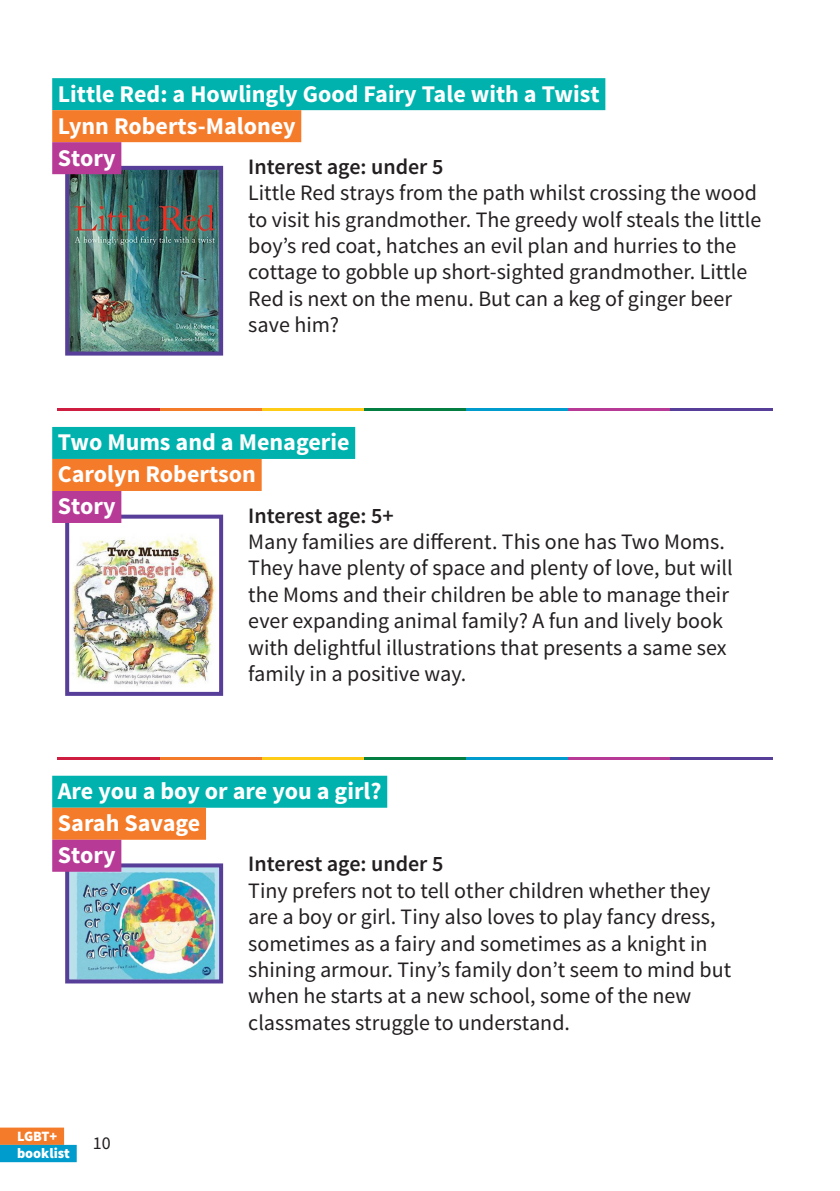
<style>
.page{position:relative;width:840px;height:1191px;background:#fff}
.page>*{position:absolute;margin:0;border:0;box-sizing:border-box;transform-origin:0 0}
.t1{font:700 24px/32px "Source Sans Pro";color:#fff}
.t2{font:22px/26.4px "Source Sans Pro";color:#231f20}
.t3{font:18px "Source Sans Pro";color:#231f20}
.t4{font:900 14.2px/17.2px "Source Sans Pro";color:#fff}
.s1{font-weight:600}
</style>
<div class="page">
<div style="left:0;top:1127px;width:64px;height:17px;background:#f47b2a"></div>
<div style="left:0;top:1144px;width:77px;height:18px;background:#009cce"></div>
<hr style="left:58px;top:408px;width:102px;height:3px;background:#ce1d41">
<hr style="left:160px;top:408px;width:102px;height:3px;background:#f47b2a">
<hr style="left:262px;top:408px;width:102px;height:3px;background:#fecb17">
<hr style="left:364px;top:408px;width:102px;height:3px;background:#057f41">
<hr style="left:466px;top:408px;width:102px;height:3px;background:#009cce">
<hr style="left:568px;top:408px;width:102px;height:3px;background:#b73b96">
<hr style="left:670px;top:408px;width:102px;height:3px;background:#573e99">
<hr style="left:58px;top:757px;width:102px;height:3px;background:#ce1d41">
<hr style="left:160px;top:757px;width:102px;height:3px;background:#f47b2a">
<hr style="left:262px;top:757px;width:102px;height:3px;background:#fecb17">
<hr style="left:364px;top:757px;width:102px;height:3px;background:#057f41">
<hr style="left:466px;top:757px;width:102px;height:3px;background:#009cce">
<hr style="left:568px;top:757px;width:102px;height:3px;background:#b73b96">
<hr style="left:670px;top:757px;width:102px;height:3px;background:#573e99">
<img style="left:63px;top:861px;width:161px;height:123px">
<div style="left:52px;top:775px;width:335px;height:32px;background:#00b2ae"></div>
<div style="left:52px;top:807px;width:154px;height:32px;background:#f47b2a"></div>
<div style="left:52px;top:839px;width:69px;height:32px;background:#b73b96"></div>
<img style="left:65px;top:512px;width:159px;height:184px">
<div style="left:52px;top:427px;width:303px;height:32px;background:#00b2ae"></div>
<div style="left:52px;top:459px;width:209px;height:32px;background:#f47b2a"></div>
<div style="left:52px;top:491px;width:69px;height:32px;background:#b73b96"></div>
<img style="left:63px;top:164px;width:161px;height:192px">
<div style="left:52px;top:78px;width:553px;height:32px;background:#00b2ae"></div>
<div style="left:52px;top:110px;width:249px;height:32px;background:#f47b2a"></div>
<div style="left:52px;top:142px;width:69px;height:32px;background:#b73b96"></div>
<h2 class="t1" style="left:58px;top:79px;width:543px">Little Red: a Howlingly Good Fairy Tale with a Twist<br>Lynn Roberts-Maloney<br>Story</h2>
<p class="t2" style="left:248px;top:154px;width:514px"><span class="s1">Interest age: under 5<br></span>Little Red strays from the path whilst crossing the wood to visit his grandmother. The greedy wolf steals the little boy’s red coat, hatches an evil plan and hurries to the cottage to gobble up short-sighted grandmother. Little Red is next on the menu. But can a keg of ginger beer save him?</p>
<h2 class="t1" style="left:58px;top:427px;width:293px">Two Mums and a Menagerie<br>Carolyn Robertson<br>Story</h2>
<p class="t2" style="left:248px;top:502px;width:485px"><span class="s1">Interest age: 5+<br></span>Many families are different. This one has Two Moms.<br>They have plenty of space and plenty of love, but will the Moms and their children be able to manage their ever expanding animal family? A fun and lively book with delightful illustrations that presents a same sex family in a positive way.</p>
<h2 class="t1" style="left:58px;top:776px;width:325px">Are you a boy or are you a girl?<br>Sarah Savage<br>Story</h2>
<p class="t2" style="left:248px;top:851px;width:484px"><span class="s1">Interest age: under 5<br></span>Tiny prefers not to tell other children whether they are a boy or girl. Tiny also loves to play fancy dress, sometimes as a fairy and sometimes as a knight in shining armour. Tiny’s family don’t seem to mind but when he starts at a new school, some of the new classmates struggle to understand.</p>
<p class="t4" style="left:17px;top:1128px;width:54px">LGBT+ booklist</p>
<p class="t3" style="left:93px;top:1131px;width:19px">10</p>
</div>
